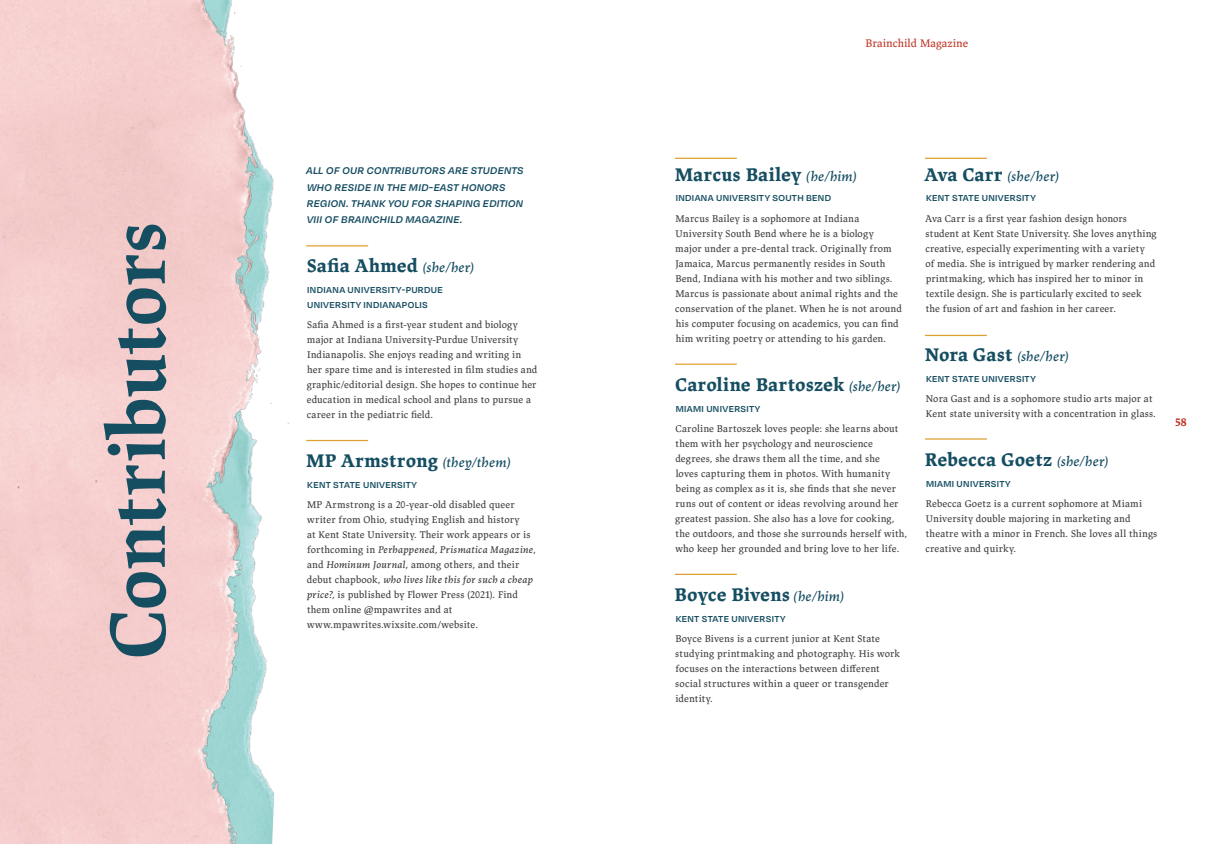
<style>
.page{position:relative;width:1215px;height:844px;background:#fff}
.page>*{position:absolute;margin:0;border:0;box-sizing:border-box;transform-origin:0 0}
.t1{font:700 80px "Lapture Display";letter-spacing:-.02em;color:#154d61}
.t2{font:700 18.75px "Lapture";color:#154d61}
.t3{font:italic 13.75px "Lapture";color:#154d61}
.t4{font:italic 600 11.25px/16.2px "Degular";letter-spacing:.03em;color:#154d61}
.t5{font:11.25px "Lapture";color:#c03828}
.t6{font:700 11.25px "Lapture";color:#c03828}
.t7{font:10px/15px "Lapture";letter-spacing:.01em;color:#3e3e3f}
.t8{font:600 10px/15px "Degular";letter-spacing:.035em;color:#154d61}
.s1{font-weight:400;font-style:italic;font-size:13.75px}
.s2{font-style:italic}
.s3{font-weight:700;font-style:normal;font-size:18.75px}
</style>
<div class="page">
<img style="left:0;top:0;width:313px;height:844px">
<hr style="left:306px;top:245px;width:62px;height:1px;background:#dea131">
<hr style="left:306px;top:440px;width:62px;height:1px;background:#dea131">
<hr style="left:675px;top:158px;width:62px;height:1px;background:#dea131">
<hr style="left:675px;top:363px;width:62px;height:2px;background:#dea131">
<hr style="left:675px;top:574px;width:62px;height:1px;background:#dea131">
<hr style="left:925px;top:158px;width:62px;height:1px;background:#dea131">
<hr style="left:925px;top:335px;width:62px;height:1px;background:#dea131">
<hr style="left:925px;top:438px;width:62px;height:2px;background:#dea131">
<h1 class="t1" style="left:89px;top:659px;width:440px;rotate:-90deg">Contributors</h1>
<p class="t4" style="left:306px;top:162px;width:219px">ALL OF OUR CONTRIBUTORS ARE STUDENTS WHO RESIDE IN THE MID-EAST HONORS REGION. THANK YOU FOR SHAPING EDITION VIII OF BRAINCHILD MAGAZINE.</p>
<h2 class="t2" style="left:307px;top:254px;width:169px">Safia Ahmed <span class="s1">(she/her)</span></h2>
<p class="t8" style="left:307px;top:281px;width:137px">INDIANA UNIVERSITY-PURDUE<br>UNIVERSITY INDIANAPOLIS</p>
<p class="t7" style="left:307px;top:317px;width:232px">Safia Ahmed is a first-year student and biology major at Indiana University-Purdue University Indianapolis. She enjoys reading and writing in her spare time and is interested in film studies and graphic/editorial design. She hopes to continue her education in medical school and plans to pursue a career in the pediatric field.</p>
<h2 class="t2" style="left:306px;top:449px;width:206px">MP Armstrong <span class="s1">(they/them)</span></h2>
<p class="t8" style="left:307px;top:476px;width:111px">KENT STATE UNIVERSITY</p>
<p class="t7" style="left:307px;top:497px;width:230px">MP Armstrong is a 20-year-old disabled queer writer from Ohio, studying English and history<br>at Kent State University. Their work appears or is forthcoming in <span class="s2">Perhappened, Prismatica Magazine</span>, and <span class="s2">Hominum Journal</span>, among others, and their debut chapbook, <span class="s2">who lives like this for such a cheap price?</span>, is published by Flower Press (2021). Find them online @mpawrites and at www.mpawrites.wixsite.com/website.</p>
<p class="t5" style="left:866px;top:36px;width:104px">Brainchild Magazine</p>
<h2 class="t2" style="left:675px;top:163px;width:183px">Marcus Bailey <span class="s1">(he/him)</span></h2>
<p class="t8" style="left:676px;top:190px;width:157px">INDIANA UNIVERSITY SOUTH BEND</p>
<p class="t7" style="left:675px;top:211px;width:228px">Marcus Bailey is a sophomore at Indiana University South Bend where he is a biology major under a pre-dental track. Originally from Jamaica, Marcus permanently resides in South Bend, Indiana with his mother and two siblings.<br>Marcus is passionate about animal rights and the conservation of the planet. When he is not around his computer focusing on academics, you can find him writing poetry or attending to his garden.</p>
<h2 class="t2" style="left:675px;top:373px;width:227px">Caroline Bartoszek <span class="s1">(she/her)</span></h2>
<p class="t8" style="left:676px;top:400px;width:86px">MIAMI UNIVERSITY</p>
<p class="t7" style="left:675px;top:421px;width:234px">Caroline Bartoszek loves people: she learns about them with her psychology and neuroscience degrees, she draws them all the time, and she<br>loves capturing them in photos. With humanity being as complex as it is, she finds that she never runs out of content or ideas revolving around her greatest passion. She also has a love for cooking, the outdoors, and those she surrounds herself with, who keep her grounded and bring love to her life.</p>
<h2 class="t2" style="left:675px;top:583px;width:171px">Boyce Bivens <span class="s1">(he/him)</span></h2>
<p class="t8" style="left:676px;top:610px;width:111px">KENT STATE UNIVERSITY</p>
<p class="t7" style="left:675px;top:631px;width:226px">Boyce Bivens is a current junior at Kent State studying printmaking and photography. His work focuses on the interactions between different social structures within a queer or transgender identity.</p>
<h3 class="t3" style="left:925px;top:168px;width:136px"><span class="s3">Ava Carr</span> (she/her)</h3>
<p class="t8" style="left:926px;top:190px;width:111px">KENT STATE UNIVERSITY</p>
<p class="t7" style="left:925px;top:211px;width:233px">Ava Carr is a first year fashion design honors student at Kent State University. She loves anything creative, especially experimenting with a variety<br>of media. She is intrigued by marker rendering and printmaking, which has inspired her to minor in textile design. She is particularly excited to seek the fusion of art and fashion in her career.</p>
<h3 class="t3" style="left:925px;top:348px;width:145px"><span class="s3">Nora Gast</span> (she/her)</h3>
<p class="t8" style="left:926px;top:370px;width:111px">KENT STATE UNIVERSITY</p>
<p class="t7" style="left:926px;top:391px;width:232px">Nora Gast and is a sophomore studio arts major at<br>Kent state university with a concentration in glass.</p>
<h2 class="t2" style="left:925px;top:448px;width:185px">Rebecca Goetz <span class="s1">(she/her)</span></h2>
<p class="t8" style="left:926px;top:475px;width:86px">MIAMI UNIVERSITY</p>
<p class="t7" style="left:926px;top:496px;width:233px">Rebecca Goetz is a current sophomore at Miami University double majoring in marketing and theatre with a minor in French. She loves all things creative and quirky.</p>
<p class="t6" style="left:1175px;top:415px;width:13px">58</p>
</div>
